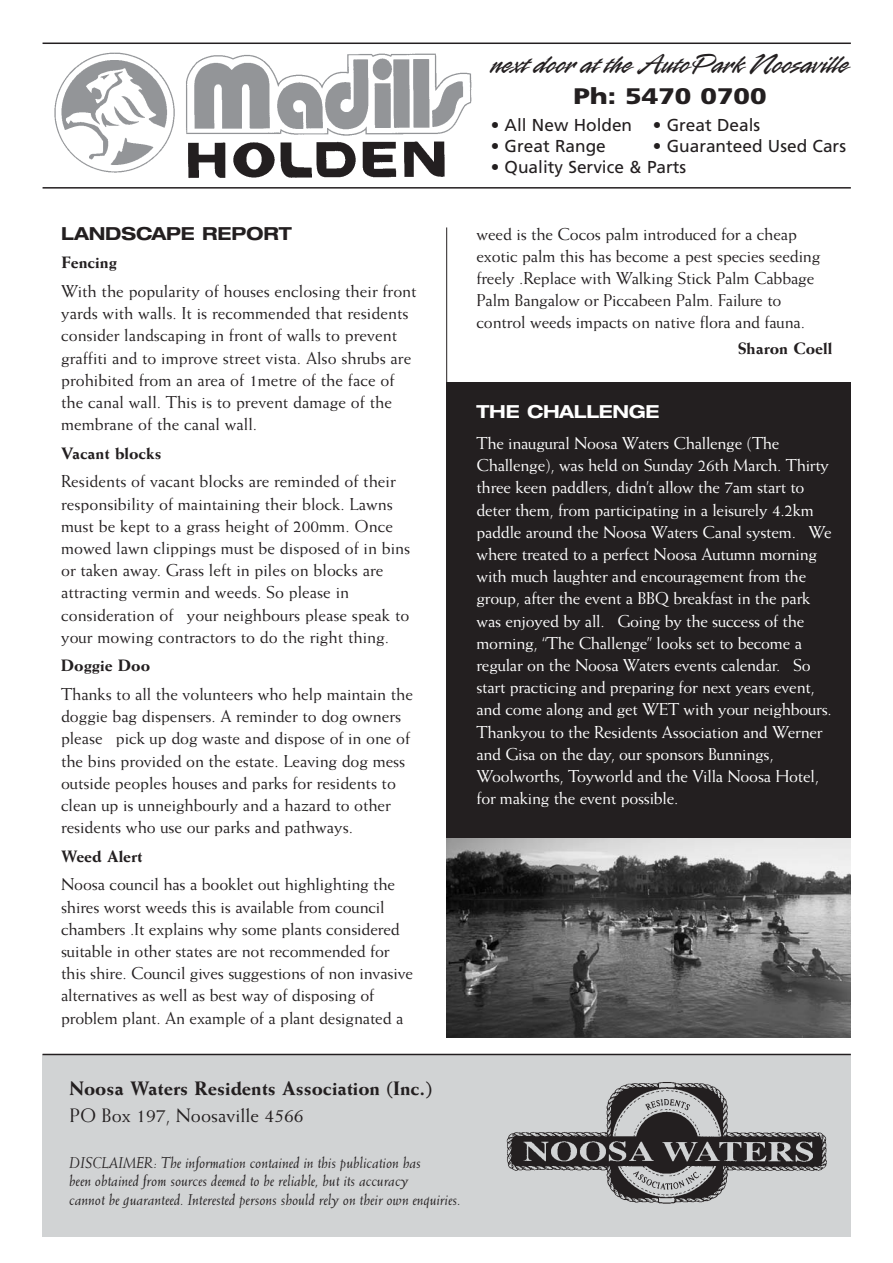
<style>
.page{position:relative;width:893px;height:1263px;background:#fff}
.page>*{position:absolute;margin:0;border:0;box-sizing:border-box;transform-origin:0 0}
.t1{font:30.75px "Rapier Plain";color:#231f20}
.t2{font:900 22.5px "Frutiger";color:#231f20;scale:1.2 1}
.t3{font:800 19.5px "Weiss";color:#231f20}
.t4{font:19.5px "Weiss";color:#231f20}
.t5{font:700 expanded 18px "Helvetica Neue";color:#231f20}
.t6{font:700 expanded 18px "Helvetica Neue";letter-spacing:-.02em;color:#fff}
.t7{font:17.25px/22.2px "Weiss";letter-spacing:-.005em;color:#231f20}
.t8{font:17.25px/22.2px "Weiss";letter-spacing:-.015em;color:#fff}
.t9{font:17.25px "Frutiger";color:#231f20}
.t10{font:800 16.5px "Weiss";color:#231f20}
.t11{font:italic 15.75px/18.9px "Weiss";color:#231f20}
</style>
<div class="page">
<div style="left:446px;top:382px;width:404px;height:468px;background:#231f20"></div>
<div style="left:43px;top:1054px;width:807px;height:183px;background:#d1d3d4"></div>
<img style="left:506px;top:1082px;width:321px;height:122px">
<hr style="left:446px;top:227px;width:1px;height:694px;background:#231f20">
<hr style="left:43px;top:1054px;width:807px;height:1px;background:#231f20">
<img style="left:54px;top:52px;width:418px;height:121px">
<hr style="left:43px;top:187px;width:807px;height:2px;background:#231f20">
<hr style="left:43px;top:43px;width:807px;height:1px;background:#231f20">
<img style="left:182px;top:138px;width:268px;height:41px">
<img style="left:446px;top:839px;width:404px;height:198px">
<p class="t5" style="left:61px;top:227px;width:232px">LANDSCAPE REPORT</p>
<p class="t10" style="left:61px;top:257px;width:57px">Fencing</p>
<p class="t7" style="left:61px;top:281px;width:357px">With the popularity of houses enclosing their front yards with walls. It is recommended that residents consider landscaping in front of walls to prevent graffiti and to improve street vista. Also shrubs are prohibited from an area of 1metre of the face of the canal wall. This is to prevent damage of the membrane of the canal wall.</p>
<p class="t10" style="left:61px;top:447px;width:102px">Vacant blocks</p>
<p class="t7" style="left:61px;top:472px;width:350px">Residents of vacant blocks are reminded of their responsibility of maintaining their block. Lawns must be kept to a grass height of 200mm. Once mowed lawn clippings must be disposed of in bins or taken away. Grass left in piles on blocks are attracting vermin and weeds. So please in consideration of your neighbours please speak to your mowing contractors to do the right thing.</p>
<p class="t10" style="left:61px;top:660px;width:91px">Doggie Doo</p>
<p class="t7" style="left:61px;top:684px;width:353px">Thanks to all the volunteers who help maintain the doggie bag dispensers. A reminder to dog owners please pick up dog waste and dispose of in one of the bins provided on the estate. Leaving dog mess outside peoples houses and parks for residents to clean up is unneighbourly and a hazard to other residents who use our parks and pathways.</p>
<p class="t10" style="left:61px;top:850px;width:83px">Weed Alert</p>
<p class="t7" style="left:61px;top:875px;width:354px">Noosa council has a booklet out highlighting the shires worst weeds this is available from council chambers .It explains why some plants considered suitable in other states are not recommended for this shire. Council gives suggestions of non invasive alternatives as well as best way of disposing of problem plant. An example of a plant designated a</p>
<h1 class="t1" style="left:490px;top:44px;width:359px">next door at the AutoPark Noosaville</h1>
<h2 class="t2" style="left:573px;top:87px;width:162px">Ph: 5470 0700</h2>
<p class="t9" style="left:490px;top:118px;width:271px">• All New Holden • Great Deals</p>
<p class="t9" style="left:490px;top:139px;width:117px">• Great Range</p>
<p class="t9" style="left:652px;top:139px;width:195px">• Guaranteed Used Cars</p>
<p class="t9" style="left:490px;top:160px;width:197px">• Quality Service &amp; Parts</p>
<p class="t7" style="left:476px;top:224px;width:345px">weed is the Cocos palm introduced for a cheap exotic palm this has become a pest species seeding freely .Replace with Walking Stick Palm Cabbage Palm Bangalow or Piccabeen Palm. Failure to control weeds impacts on native flora and fauna.</p>
<p class="t10" style="left:737px;top:342px;width:96px">Sharon Coell</p>
<p class="t6" style="left:476px;top:405px;width:184px">THE CHALLENGE</p>
<p class="t8" style="left:476px;top:433px;width:357px">The inaugural Noosa Waters Challenge (The Challenge), was held on Sunday 26th March. Thirty three keen paddlers, didn’t allow the 7am start to deter them, from participating in a leisurely 4.2km paddle around the Noosa Waters Canal system. We where treated to a perfect Noosa Autumn morning with much laughter and encouragement from the group, after the event a BBQ breakfast in the park was enjoyed by all. Going by the success of the morning, “The Challenge” looks set to become a regular on the Noosa Waters events calendar. So start practicing and preparing for next years event, and come along and get WET with your neighbours.<br>Thankyou to the Residents Association and Werner and Gisa on the day, our sponsors Bunnings, Woolworths, Toyworld and the Villa Noosa Hotel, for making the event possible.</p>
<p class="t3" style="left:70px;top:1082px;width:364px">Noosa Waters Residents Association (Inc.)</p>
<p class="t4" style="left:70px;top:1108px;width:235px">PO Box 197, Noosaville 4566</p>
<p class="t11" style="left:70px;top:1154px;width:393px">DISCLAIMER: The information contained in this publication has<br>been obtained from sources deemed to be reliable, but its accuracy<br>cannot be guaranteed. Interested persons should rely on their own enquiries.</p>
</div>
